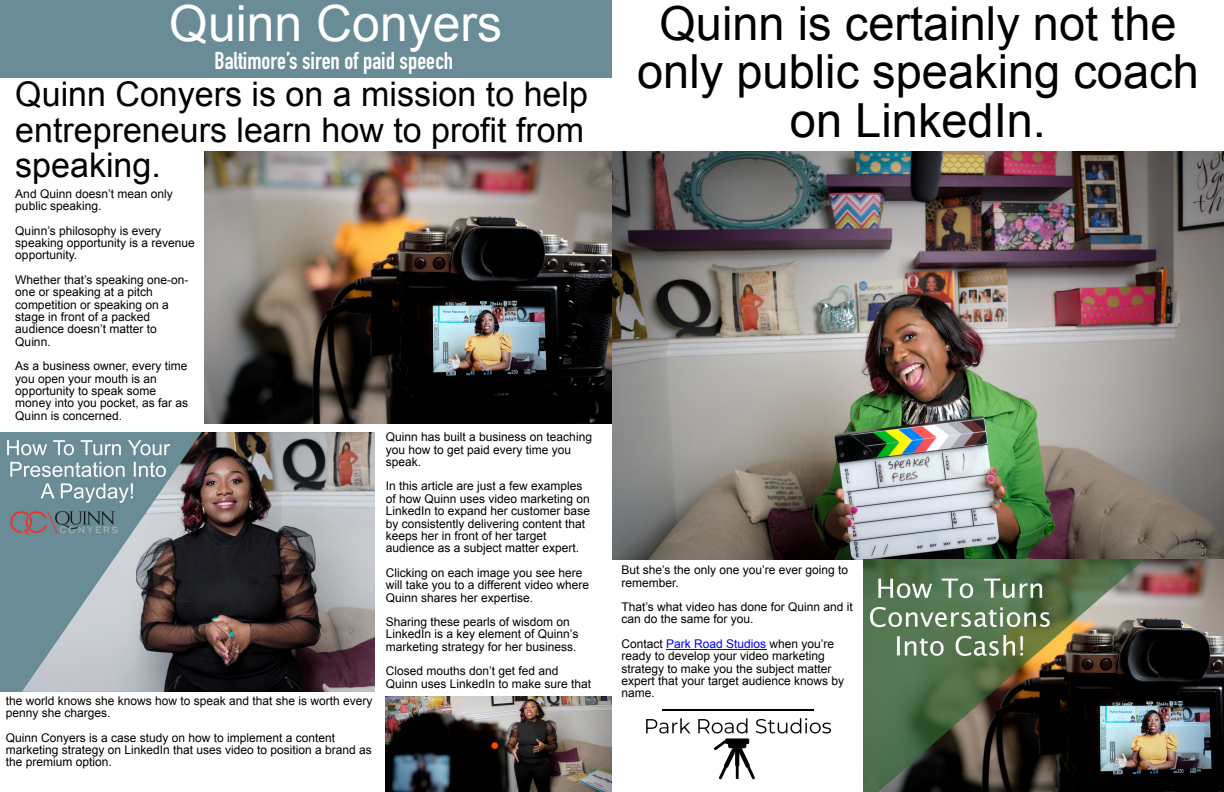
<style>
.page{position:relative;width:1224px;height:792px;background:#fff}
.page>*{position:absolute;margin:0;border:0;box-sizing:border-box;transform-origin:0 0}
.t1{font:49.9px "Arial";color:#fff}
.t2{font:47px/48.5px "Arial";color:#000;text-align:center}
.t3{font:34px/35.1px "Arial";color:#000;text-align:justify}
.t4{font:700 24px "DIN Condensed";color:#fff}
.t5{font:12px/12.4px "Arial";color:#000}
.s1{color:#00f}
</style>
<div class="page">
<div style="left:0;top:0;width:612px;height:77px;background:#6a8c97"></div>
<hr style="left:666px;top:649px;width:100px;height:1px;background:#00f">
<img style="left:204px;top:151px;width:408px;height:272px">
<img style="left:0;top:433px;width:375px;height:259px">
<img style="left:386px;top:696px;width:226px;height:96px">
<img style="left:612px;top:151px;width:612px;height:408px">
<img style="left:864px;top:559px;width:360px;height:233px">
<img style="left:646px;top:709px;width:185px;height:71px">
<hr style="left:663px;top:709px;width:151px;height:1px;background:#000">
<h1 class="t1" style="left:169px;top:5px;width:334px">Quinn Conyers</h1>
<h3 class="t4" style="left:215px;top:52px;width:240px">Baltimore’s siren of paid speech</h3>
<h3 class="t3" style="left:15px;top:80px;width:574px">Quinn Conyers is on a mission to help entrepreneurs learn how to profit from speaking.</h3>
<p class="t5" style="left:15px;top:189px;width:159px">And Quinn doesn’t mean only public speaking.</p>
<p class="t5" style="left:15px;top:225px;width:181px">Quinn’s philosophy is every speaking opportunity is a revenue opportunity.</p>
<p class="t5" style="left:15px;top:275px;width:175px">Whether that’s speaking one-on&shy;one or speaking at a pitch competition or speaking on a stage in front of a packed audience doesn’t matter to<br>Quinn.</p>
<p class="t5" style="left:15px;top:361px;width:174px">As a business owner, every time you open your mouth is an opportunity to speak some money into you pocket, as far as<br>Quinn is concerned.</p>
<p class="t5" style="left:6px;top:696px;width:368px">the world knows she knows how to speak and that she is worth every penny she charges.</p>
<p class="t5" style="left:6px;top:732px;width:368px">Quinn Conyers is a case study on how to implement a content marketing strategy on LinkedIn that uses video to position a brand as the premium option.</p>
<p class="t5" style="left:386px;top:432px;width:208px">Quinn has built a business on teaching you how to get paid every time you speak.</p>
<p class="t5" style="left:386px;top:481px;width:206px">In this article are just a few examples of how Quinn uses video marketing on LinkedIn to expand her customer base by consistently delivering content that keeps her in front of her target audience as a subject matter expert.</p>
<p class="t5" style="left:386px;top:567px;width:205px">Clicking on each image you see here will take you to a different video where<br>Quinn shares her expertise.</p>
<p class="t5" style="left:386px;top:617px;width:194px">Sharing these pearls of wisdom on<br>LinkedIn is a key element of Quinn’s marketing strategy for her business.</p>
<p class="t5" style="left:386px;top:666px;width:207px">Closed mouths don’t get fed and<br>Quinn uses LinkedIn to make sure that</p>
<h2 class="t2" style="left:637px;top:3px;width:563px">Quinn is certainly not the only public speaking coach on LinkedIn.</h2>
<p class="t5" style="left:622px;top:565px;width:228px">But she’s the only one you’re ever going to remember.</p>
<p class="t5" style="left:622px;top:602px;width:233px">That’s what video has done for Quinn and it can do the same for you.</p>
<p class="t5" style="left:622px;top:639px;width:224px">Contact <span class="s1">Park Road Studios</span> when you’re ready to develop your video marketing strategy to make you the subject matter expert that your target audience knows by name.</p>
</div>
